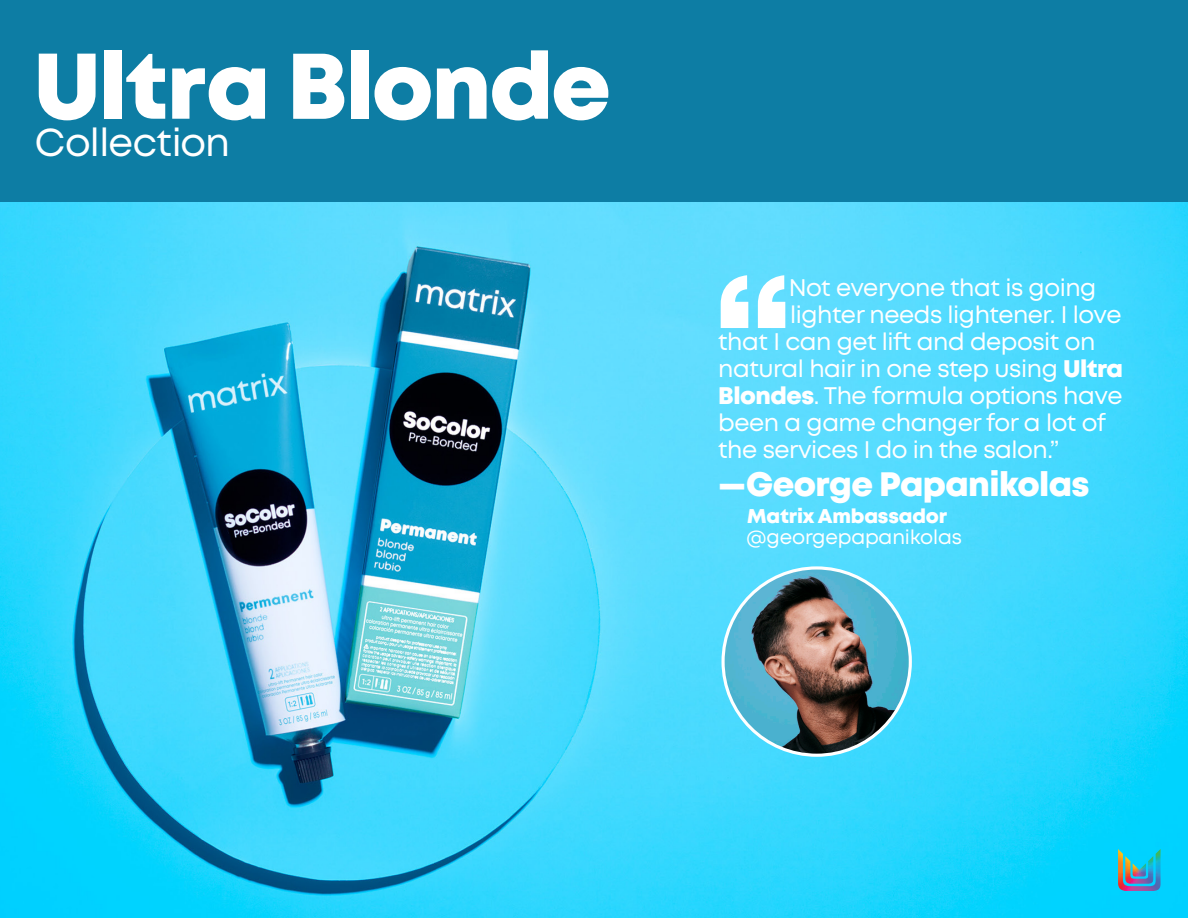
<style>
.page{position:relative;width:1188px;height:918px;background:#fff}
.page>*{position:absolute;margin:0;border:0;box-sizing:border-box;transform-origin:0 0}
.t1{font:800 151.65px "Mont";color:#fff}
.t2{font:800 93px "Mont";letter-spacing:-.02em;color:#fff}
.t3{font:39px "Mont";letter-spacing:-.015em;color:#fff}
.t4{font:800 33.9px "Mont";letter-spacing:-.02em;color:#fff}
.t5{font:24px "Mont";letter-spacing:-.02em;color:#fff}
.t6{font:19.95px "Mont";letter-spacing:-.01em;color:#fff}
.t7{font:800 19.95px "Mont";letter-spacing:-.01em;color:#fff}
.s1{font-weight:800}
</style>
<div class="page">
<img style="left:0;top:201px;width:1188px;height:717px">
<div style="left:0;top:0;width:1188px;height:201px;background:#0d7da4"></div>
<img style="left:723px;top:568px;width:187px;height:187px;border-radius:94px">
<svg style="left:1118px;top:849px;width:43px;height:42px;background:#569cb5"></svg>
<p class="t2" style="left:33px;top:26px;width:579px">Ultra Blonde</p>
<p class="t3" style="left:35px;top:118px;width:197px">Collection</p>
<p class="t1" style="left:714px;top:239px;width:81px">“</p>
<p class="t5" style="left:789px;top:273px;width:309px">Not everyone that is going</p>
<p class="t5" style="left:790px;top:300px;width:333px">lighter needs lightener. I love</p>
<p class="t5" style="left:718px;top:327px;width:379px">that I can get lift and deposit on</p>
<p class="t5" style="left:718px;top:354px;width:406px">natural hair in one step using <span class="s1">Ultra</span></p>
<p class="t5" style="left:718px;top:381px;width:406px"><span class="s1">Blondes</span>. The formula options have</p>
<p class="t5" style="left:718px;top:408px;width:389px">been a game changer for a lot of</p>
<p class="t5" style="left:718px;top:435px;width:343px">the services I do in the salon.”</p>
<p class="t4" style="left:718px;top:462px;width:373px">—George Papanikolas</p>
<p class="t7" style="left:747px;top:503px;width:201px">Matrix Ambassador</p>
<p class="t6" style="left:747px;top:524px;width:217px">@georgepapanikolas</p>
</div>
